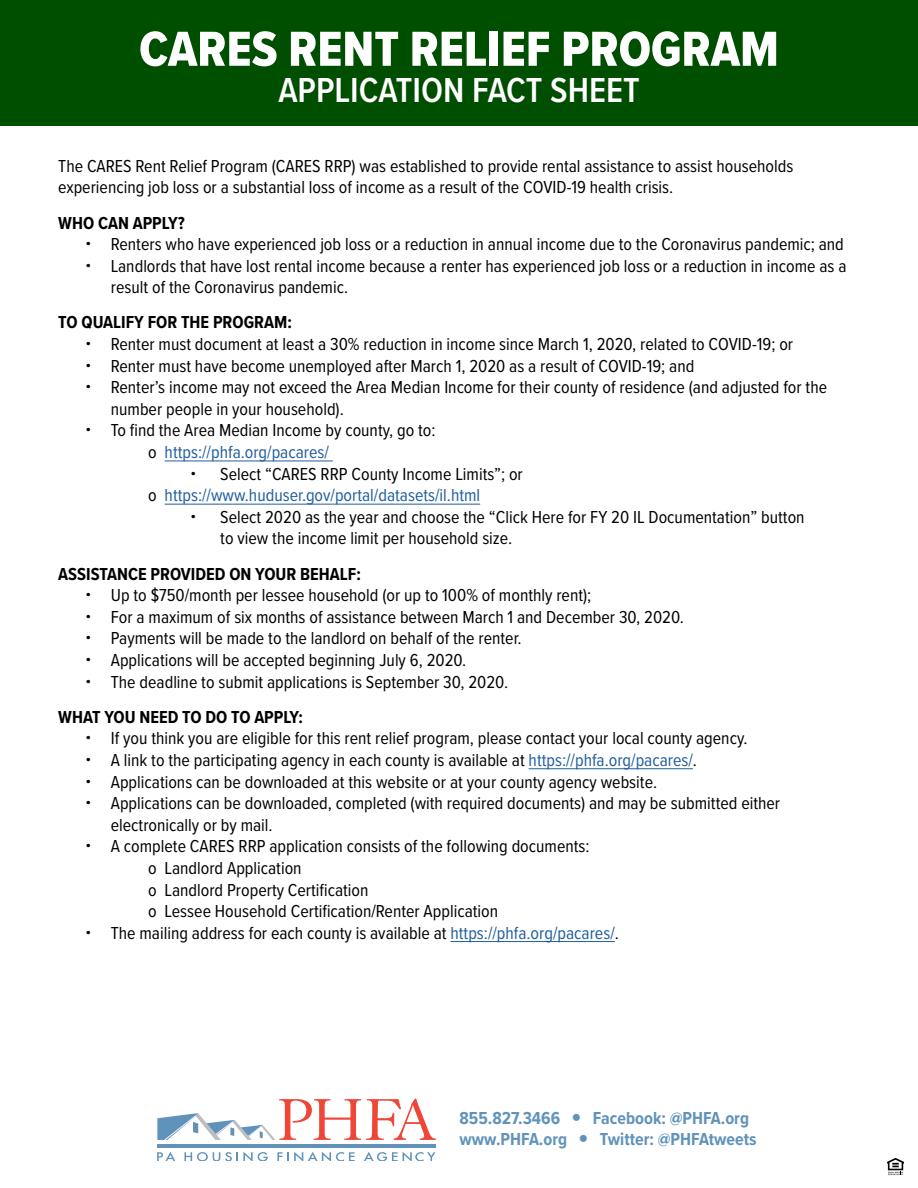
<style>
.page{position:relative;width:918px;height:1188px;background:#fff}
.page>*{position:absolute;margin:0;border:0;box-sizing:border-box;transform-origin:0 0}
.t1{font:51px "Proxima Nova Cond Extrabld";color:#fff}
.t2{font:600 36px "Proxima Nova Cond";color:#fff}
.t3{font:18px/21.6px "Proxima Nova Cond";color:#000}
.t4{font:700 18px "Proxima Nova Cond";color:#000}
.t5{font:18px "Proxima Nova Cond";color:#215e9e}
.t6{font:700 18px "Proxima Nova Cond";color:#6193ba}
.s1{color:#000}
.s2{color:#215e9e}
</style>
<div class="page">
<svg style="left:157px;top:1152px;width:18px;height:9px"></svg>
<svg style="left:184px;top:1152px;width:84px;height:9px"></svg>
<svg style="left:277px;top:1152px;width:78px;height:9px"></svg>
<svg style="left:364px;top:1152px;width:72px;height:9px"></svg>
<svg style="left:157px;top:1099px;width:279px;height:41px"></svg>
<hr style="left:157px;top:1144px;width:279px;height:3px;background:#6193ba">
<svg style="left:887px;top:1158px;width:17px;height:17px"></svg>
<hr style="left:165px;top:460px;width:168px;height:1px;background:#215e9e">
<hr style="left:165px;top:504px;width:315px;height:1px;background:#215e9e">
<hr style="left:529px;top:768px;width:164px;height:1px;background:#215e9e">
<hr style="left:451px;top:941px;width:164px;height:1px;background:#215e9e">
<div style="left:0;top:0;width:918px;height:125px;background:#004e00"></div>
<h1 class="t1" style="left:139px;top:11px;width:641px">CARES RENT RELIEF PROGRAM</h1>
<h2 class="t2" style="left:278px;top:64px;width:363px">APPLICATION FACT SHEET</h2>
<p class="t3" style="left:58px;top:154px;width:737px">The CARES Rent Relief Program (CARES RRP) was established to provide rental assistance to assist households experiencing job loss or a substantial loss of income as a result of the COVID-19 health crisis.</p>
<p class="t4" style="left:58px;top:209px;width:128px">WHO CAN APPLY?</p>
<p class="t3" style="left:111px;top:233px;width:737px">Renters who have experienced job loss or a reduction in annual income due to the Coronavirus pandemic; and<br>Landlords that have lost rental income because a renter has experienced job loss or a reduction in income as a result of the Coronavirus pandemic.</p>
<p class="t4" style="left:58px;top:309px;width:235px">TO QUALIFY FOR THE PROGRAM:</p>
<p class="t3" style="left:111px;top:333px;width:684px">Renter must document at least a 30% reduction in income since March 1, 2020, related to COVID-19; or</p>
<p class="t3" style="left:111px;top:354px;width:585px">Renter must have become unemployed after March 1, 2020 as a result of COVID-19; and</p>
<p class="t3" style="left:111px;top:376px;width:718px">Renter’s income may not exceed the Area Median Income for their county of residence (and adjusted for the</p>
<p class="t3" style="left:111px;top:397px;width:235px">number people in your household).</p>
<p class="t3" style="left:111px;top:419px;width:326px">To find the Area Median Income by county, go to:</p>
<p class="t5" style="left:148px;top:439px;width:182px"><span class="s1">o</span> https://phfa.org/pacares/</p>
<p class="t3" style="left:220px;top:462px;width:304px">Select “CARES RRP County Income Limits”; or</p>
<p class="t5" style="left:148px;top:482px;width:333px"><span class="s1">o</span> https://www.huduser.gov/portal/datasets/il.html</p>
<p class="t3" style="left:220px;top:505px;width:586px">Select 2020 as the year and choose the “Click Here for FY 20 IL Documentation” button</p>
<p class="t3" style="left:220px;top:527px;width:294px">to view the income limit per household size.</p>
<p class="t4" style="left:58px;top:560px;width:304px">ASSISTANCE PROVIDED ON YOUR BEHALF:</p>
<p class="t3" style="left:111px;top:584px;width:575px">Up to $750/month per lessee household (or up to 100% of monthly rent);<br>For a maximum of six months of assistance between March 1 and December 30, 2020.<br>Payments will be made to the landlord on behalf of the renter.<br>Applications will be accepted beginning July 6, 2020.<br>The deadline to submit applications is September 30, 2020.</p>
<p class="t4" style="left:58px;top:703px;width:246px">WHAT YOU NEED TO DO TO APPLY:</p>
<p class="t3" style="left:111px;top:727px;width:638px">If you think you are eligible for this rent relief program, please contact your local county agency.</p>
<p class="t3" style="left:111px;top:748px;width:588px">A link to the participating agency in each county is available at <span class="s2">https://phfa.org/pacares/</span>.</p>
<p class="t3" style="left:111px;top:770px;width:548px">Applications can be downloaded at this website or at your county agency website.</p>
<p class="t3" style="left:111px;top:792px;width:671px">Applications can be downloaded, completed (with required documents) and may be submitted either</p>
<p class="t3" style="left:111px;top:813px;width:163px">electronically or by mail.</p>
<p class="t3" style="left:111px;top:835px;width:480px">A complete CARES RRP application consists of the following documents:</p>
<p class="t3" style="left:148px;top:856px;width:155px">o Landlord Application</p>
<p class="t3" style="left:148px;top:878px;width:222px">o Landlord Property Certification</p>
<p class="t3" style="left:148px;top:900px;width:351px">o Lessee Household Certification/Renter Application</p>
<p class="t3" style="left:111px;top:921px;width:510px">The mailing address for each county is available at <span class="s2">https://phfa.org/pacares/</span>.</p>
<p class="t6" style="left:460px;top:1104px;width:102px">855.827.3466</p>
<p class="t6" style="left:593px;top:1104px;width:158px">Facebook: @PHFA.org</p>
<p class="t6" style="left:460px;top:1126px;width:109px">www.PHFA.org</p>
<p class="t6" style="left:600px;top:1126px;width:158px">Twitter: @PHFAtweets</p>
</div>
